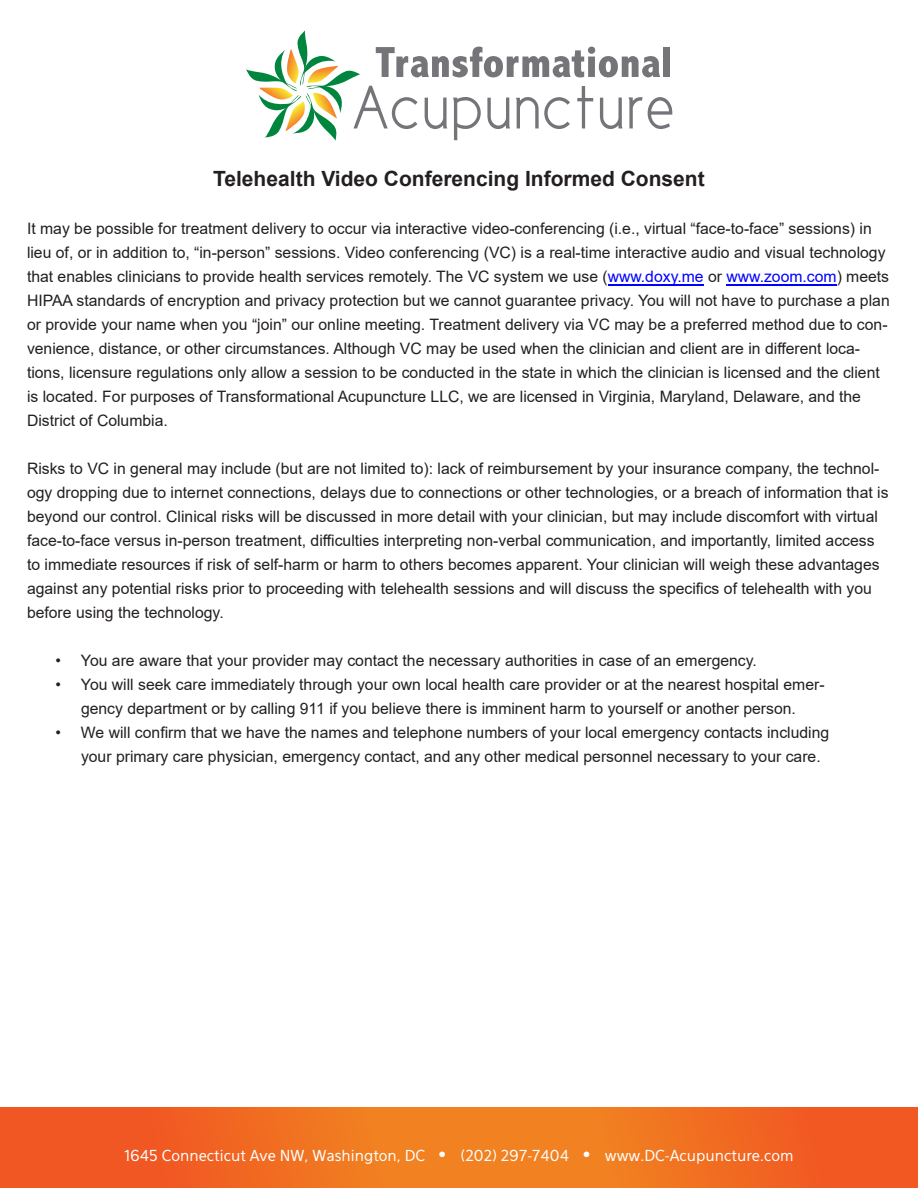
<style>
.page{position:relative;width:918px;height:1188px;background:#fff}
.page>*{position:absolute;margin:0;border:0;box-sizing:border-box;transform-origin:0 0}
.t1{font:700 21px "Arial";color:#231f20}
.t2{font:15.75px/24px "Arial";color:#231f20}
.t3{font:15px "Eau Sans";color:#fff}
.s1{color:#00f}
.s2{font-size:36px}
</style>
<div class="page">
<svg style="left:0;top:1107px;width:918px;height:81px;background:#f16b21"></svg>
<svg style="left:246px;top:30px;width:426px;height:111px"></svg>
<hr style="left:608px;top:284px;width:96px;height:1px;background:#00f">
<hr style="left:726px;top:284px;width:111px;height:1px;background:#00f">
<h1 class="t1" style="left:213px;top:171px;width:493px">Telehealth Video Conferencing Informed Consent</h1>
<p class="t2" style="left:27px;top:218px;width:864px">It may be possible for treatment delivery to occur via interactive video-conferencing (i.e., virtual “face-to-face” sessions) in lieu of, or in addition to, “in-person” sessions. Video conferencing (VC) is a real-time interactive audio and visual technology that enables clinicians to provide health services remotely. The VC system we use (<span class="s1">www.doxy.me</span> or <span class="s1">www.zoom.com</span>) meets HIPAA standards of encryption and privacy protection but we cannot guarantee privacy. You will not have to purchase a plan or provide your name when you “join” our online meeting. Treatment delivery via VC may be a preferred method due to con&shy;venience, distance, or other circumstances. Although VC may be used when the clinician and client are in different loca&shy;tions, licensure regulations only allow a session to be conducted in the state in which the clinician is licensed and the client is located. For purposes of Transformational Acupuncture LLC, we are licensed in Virginia, Maryland, Delaware, and the District of Columbia.</p>
<p class="t2" style="left:27px;top:458px;width:863px">Risks to VC in general may include (but are not limited to): lack of reimbursement by your insurance company, the technol&shy;ogy dropping due to internet connections, delays due to connections or other technologies, or a breach of information that is beyond our control. Clinical risks will be discussed in more detail with your clinician, but may include discomfort with virtual face-to-face versus in-person treatment, difficulties interpreting non-verbal communication, and importantly, limited access to immediate resources if risk of self-harm or harm to others becomes apparent. Your clinician will weigh these advantages against any potential risks prior to proceeding with telehealth sessions and will discuss the specifics of telehealth with you before using the technology.</p>
<p class="t2" style="left:55px;top:650px;width:703px">• You are aware that your provider may contact the necessary authorities in case of an emergency.</p>
<p class="t2" style="left:55px;top:674px;width:771px;text-align:center">• You will seek care immediately through your own local health care provider or at the nearest hospital emer&shy;gency department or by calling 911 if you believe there is imminent harm to yourself or another person.</p>
<p class="t2" style="left:81px;top:722px;width:750px;text-indent:-26px">• We will confirm that we have the names and telephone numbers of your local emergency contacts including your primary care physician, emergency contact, and any other medical personnel necessary to your care.</p>
<p class="t3" style="left:124px;top:1149px;width:302px">1645 Connecticut Ave NW, Washington, DC</p>
<p class="t3" style="left:437px;top:1149px;width:134px"><span class="s2">•</span> (202) 297-7404</p>
<p class="t3" style="left:581px;top:1149px;width:214px"><span class="s2">•</span> www.DC-Acupuncture.com</p>
</div>
